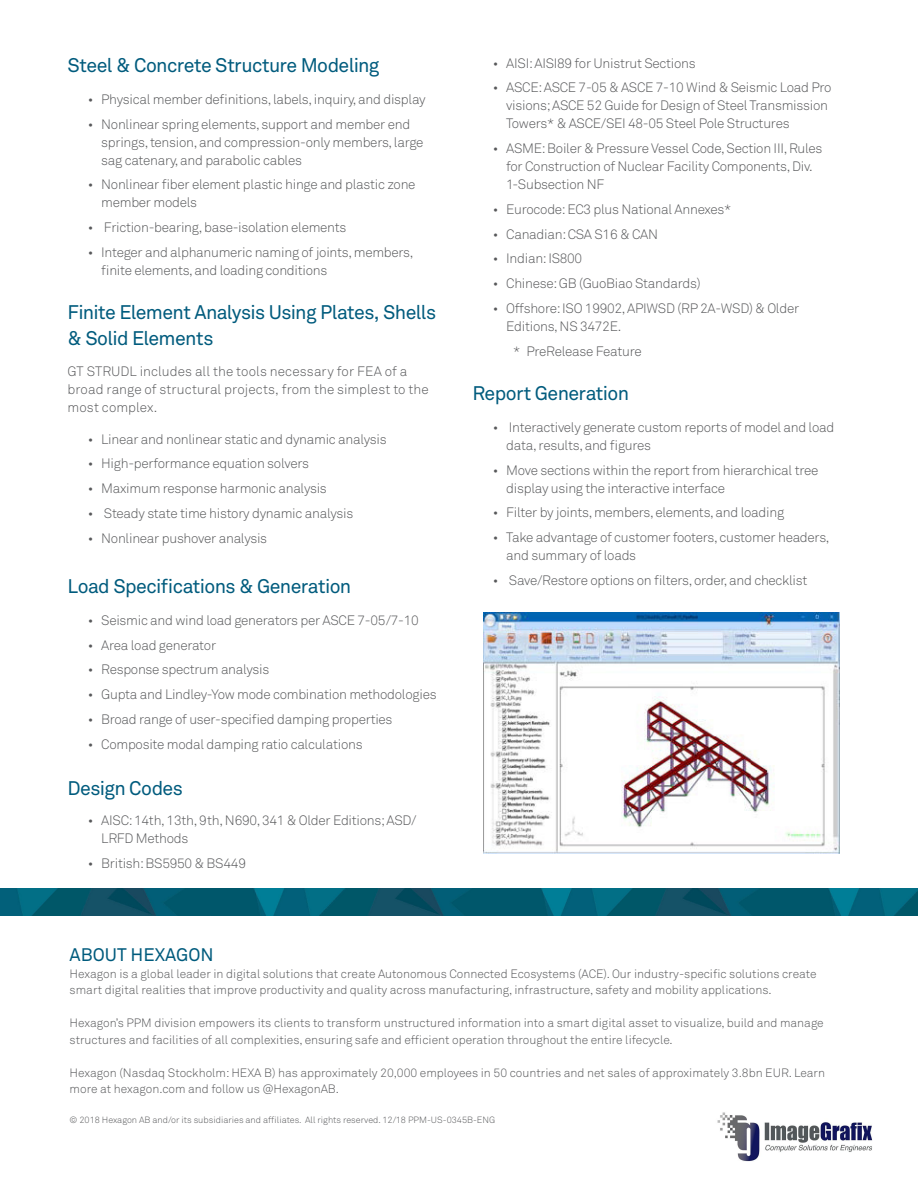
<style>
.page{position:relative;width:918px;height:1188px;background:#fff}
.page>*{position:absolute;margin:0;border:0;box-sizing:border-box;transform-origin:0 0}
.Body_Copy{font:19.5px/25.2px "Akkurat Pro";letter-spacing:-.03em;color:#005b7d}
.Bullets{font:19.5px "Akkurat Pro";letter-spacing:-.025em;color:#005b7d}
.About_PPM{font:18px "Akkurat Pro";color:#005b7d}
.Body_Copy-2{font:13.5px/18px "Akkurat Light Pro";letter-spacing:-.02em;color:#57585a}
.Body_Copy-3{font:13.5px/18px "Akkurat Light Pro";letter-spacing:.005em;color:#57585a}
.Bullets-2{font:13.5px "Akkurat Light Pro";letter-spacing:-.02em;color:#57585a}
.Boilerplate_Copy{font:12px/16.5px "Akkurat Light Pro";color:#57585a}
.Copyright{font:9px "Akkurat Light Pro";color:#57585a}
</style>
<div class="page">
<img style="left:484px;top:612px;width:355px;height:241px">
<img style="left:0;top:888px;width:918px;height:27px">
<img style="left:717px;top:1112px;width:155px;height:50px">
<p class="Body_Copy" style="left:68px;top:53px;width:313px">Steel &amp; Concrete Structure Modeling</p>
<p class="Body_Copy-2" style="left:88px;top:90px;width:339px">• Physical member definitions, labels, inquiry, and display</p>
<p class="Body_Copy-2" style="left:101px;top:115px;width:324px;text-indent:-14px">• Nonlinear spring elements, support and member end springs, tension, and compression-only members, large sag catenary, and parabolic cables</p>
<p class="Body_Copy-2" style="left:101px;top:176px;width:316px;text-indent:-14px">• Nonlinear fiber element plastic hinge and plastic zone member models</p>
<p class="Body_Copy-2" style="left:88px;top:219px;width:260px">• Friction-bearing, base-isolation elements</p>
<p class="Body_Copy-2" style="left:101px;top:243px;width:314px;text-indent:-14px">• Integer and alphanumeric naming of joints, members, finite elements, and loading conditions</p>
<p class="Body_Copy" style="left:68px;top:301px;width:370px">Finite Element Analysis Using Plates, Shells &amp; Solid Elements</p>
<p class="Body_Copy-3" style="left:68px;top:363px;width:363px">GT STRUDL includes all the tools necessary for FEA of a broad range of structural projects, from the simplest to the most complex.</p>
<p class="Body_Copy-2" style="left:88px;top:430px;width:300px">• Linear and nonlinear static and dynamic analysis</p>
<p class="Body_Copy-2" style="left:88px;top:455px;width:223px">• High-performance equation solvers</p>
<p class="Body_Copy-2" style="left:88px;top:480px;width:241px">• Maximum response harmonic analysis</p>
<p class="Body_Copy-2" style="left:88px;top:504px;width:267px">• Steady state time history dynamic analysis</p>
<p class="Body_Copy-2" style="left:88px;top:529px;width:181px">• Nonlinear pushover analysis</p>
<p class="Body_Copy" style="left:68px;top:575px;width:285px">Load Specifications &amp; Generation</p>
<p class="Body_Copy-2" style="left:88px;top:611px;width:333px">• Seismic and wind load generators per ASCE 7-05/7-10</p>
<p class="Body_Copy-2" style="left:88px;top:636px;width:130px">• Area load generator</p>
<p class="Body_Copy-2" style="left:88px;top:661px;width:183px">• Response spectrum analysis</p>
<p class="Body_Copy-2" style="left:88px;top:686px;width:350px">• Gupta and Lindley-Yow mode combination methodologies</p>
<p class="Body_Copy-2" style="left:88px;top:710px;width:306px">• Broad range of user-specified damping properties</p>
<p class="Body_Copy-2" style="left:88px;top:735px;width:276px">• Composite modal damping ratio calculations</p>
<p class="Bullets" style="left:68px;top:776px;width:117px">Design Codes</p>
<p class="Body_Copy-2" style="left:101px;top:812px;width:317px;text-indent:-14px">• AISC: 14th, 13th, 9th, N690, 341 &amp; Older Editions; ASD/<br>LRFD Methods</p>
<p class="Body_Copy-2" style="left:88px;top:855px;width:160px">• British: BS5950 &amp; BS449</p>
<p class="Body_Copy-2" style="left:493px;top:54px;width:204px">• AISI: AISI89 for Unistrut Sections</p>
<p class="Body_Copy-2" style="left:506px;top:79px;width:327px;text-indent:-14px">• ASCE: ASCE 7-05 &amp; ASCE 7-10 Wind &amp; Seismic Load Pro visions; ASCE 52 Guide for Design of Steel Transmission<br>Towers* &amp; ASCE/SEI 48-05 Steel Pole Structures</p>
<p class="Body_Copy-2" style="left:506px;top:140px;width:318px;text-indent:-14px">• ASME: Boiler &amp; Pressure Vessel Code, Section III, Rules for Construction of Nuclear Facility Components, Div.<br>1-Subsection NF</p>
<p class="Body_Copy-2" style="left:493px;top:200px;width:240px">• Eurocode: EC3 plus National Annexes*</p>
<p class="Body_Copy-2" style="left:493px;top:225px;width:167px">• Canadian: CSA S16 &amp; CAN</p>
<p class="Body_Copy-2" style="left:493px;top:250px;width:91px">• Indian: IS800</p>
<p class="Body_Copy-2" style="left:493px;top:275px;width:209px">• Chinese: GB (GuoBiao Standards)</p>
<p class="Body_Copy-2" style="left:506px;top:299px;width:294px;text-indent:-14px">• Offshore: ISO 19902, APIWSD (RP 2A-WSD) &amp; Older<br>Editions, NS 3472E.</p>
<p class="Bullets-2" style="left:513px;top:343px;width:130px">* PreRelease Feature</p>
<p class="Body_Copy" style="left:472px;top:381px;width:158px">Report Generation</p>
<p class="Body_Copy-2" style="left:506px;top:418px;width:330px;text-indent:-14px">• Interactively generate custom reports of model and load data, results, and figures</p>
<p class="Body_Copy-2" style="left:506px;top:461px;width:314px;text-indent:-14px">• Move sections within the report from hierarchical tree display using the interactive interface</p>
<p class="Body_Copy-2" style="left:493px;top:504px;width:293px">• Filter by joints, members, elements, and loading</p>
<p class="Body_Copy-2" style="left:506px;top:529px;width:325px;text-indent:-14px">• Take advantage of customer footers, customer headers, and summary of loads</p>
<p class="Body_Copy-2" style="left:493px;top:571px;width:316px">• Save/Restore options on filters, order, and checklist</p>
<p class="About_PPM" style="left:70px;top:945px;width:145px">ABOUT HEXAGON</p>
<p class="Boilerplate_Copy" style="left:70px;top:966px;width:749px">Hexagon is a global leader in digital solutions that create Autonomous Connected Ecosystems (ACE). Our industry-specific solutions create smart digital realities that improve productivity and quality across manufacturing, infrastructure, safety and mobility applications.</p>
<p class="Boilerplate_Copy" style="left:70px;top:1015px;width:756px">Hexagon’s PPM division empowers its clients to transform unstructured information into a smart digital asset to visualize, build and manage structures and facilities of all complexities, ensuring safe and efficient operation throughout the entire lifecycle.</p>
<p class="Boilerplate_Copy" style="left:70px;top:1065px;width:757px">Hexagon (Nasdaq Stockholm: HEXA B) has approximately 20,000 employees in 50 countries and net sales of approximately 3.8bn EUR. Learn more at hexagon.com and follow us @HexagonAB.</p>
<p class="Copyright" style="left:70px;top:1115px;width:427px">© 2018 Hexagon AB and/or its subsidiaries and affiliates. All rights reserved. 12/18 PPM-US-0345B-ENG</p>
</div>
